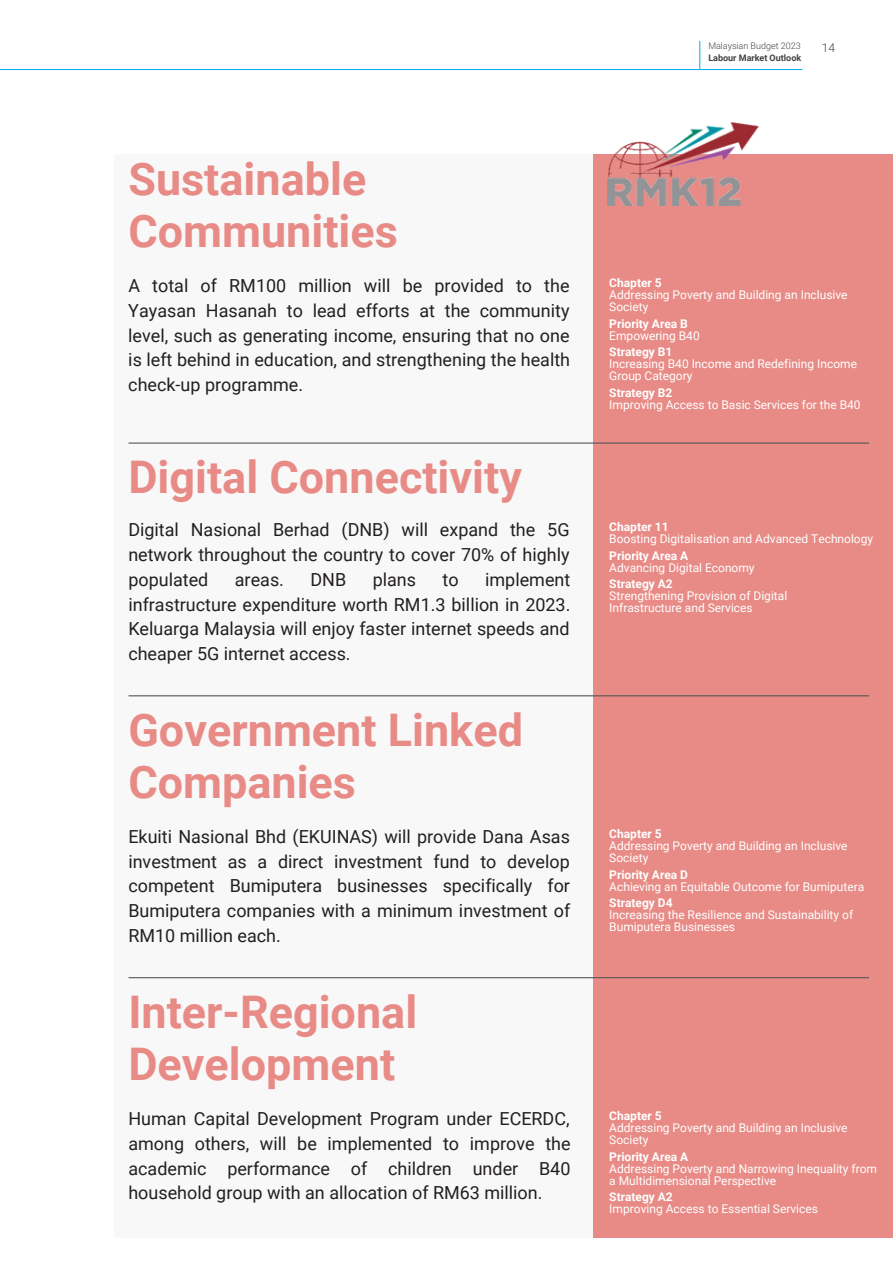
<style>
.page{position:relative;width:893px;height:1263px;background:#fff}
.page>*{position:absolute;margin:0;border:0;box-sizing:border-box;transform-origin:0 0}
.t1{font:700 45px/51.8px "Roboto";color:#e88b86}
.t2{font:18px/24.8px "Roboto";color:#231f20;text-align:justify}
.t3{font:12px/12px "Roboto";color:#fff}
.t4{font:700 12px/12px "Roboto";color:#fff}
.t5{font:300 12px "Roboto";color:#414243}
.t6{font:300 9px "Roboto";color:#414243}
.t7{font:700 9px "Roboto";color:#414243}
.s1{font-weight:700}
.s2{font-weight:400}
</style>
<div class="page">
<hr style="left:0;top:69px;width:802px;height:1px;background:#00aeef">
<svg style="left:699px;top:41px;width:1px;height:28px"></svg>
<div style="left:114px;top:154px;width:714px;height:1084px;background:#f8f8f8"></div>
<div style="left:594px;top:154px;width:299px;height:1084px;background:#e88b86"></div>
<img style="left:607px;top:122px;width:152px;height:83px">
<hr style="left:129px;top:442px;width:740px;height:2px;background:#555">
<hr style="left:129px;top:695px;width:740px;height:1px;background:#555">
<hr style="left:129px;top:977px;width:740px;height:1px;background:#555">
<p class="t6" style="left:708px;top:40px;width:94px">Malaysian Budget 2023</p>
<p class="t7" style="left:708px;top:52px;width:94px">Labour Market Outlook</p>
<p class="t5" style="left:822px;top:40px;width:15px">14</p>
<p class="t1" style="left:128px;top:152px;width:271px">Sustainable<br>Communities</p>
<p class="t2" style="left:128px;top:273px;width:443px">A total of RM100 million will be provided to the Yayasan Hasanah to lead efforts at the community level, such as generating income, ensuring that no one is left behind in education, and strengthening the health check-up programme.</p>
<p class="t1" style="left:128px;top:449px;width:395px">Digital Connectivity</p>
<p class="t2" style="left:128px;top:517px;width:443px">Digital Nasional Berhad (DNB) will expand the 5G network throughout the country to cover 70% of highly populated</p>
<p class="t2" style="left:128px;top:566px;width:444px;text-indent:357px">implement infrastructure expenditure worth RM1.3 billion in 2023.<br>Keluarga Malaysia will enjoy faster internet speeds and cheaper 5G internet access.</p>
<p class="t2" style="left:235px;top:566px;width:51px">areas.</p>
<p class="t2" style="left:310px;top:566px;width:37px">DNB</p>
<p class="t2" style="left:373px;top:566px;width:45px">plans</p>
<p class="t2" style="left:443px;top:566px;width:18px">to</p>
<p class="t1" style="left:128px;top:702px;width:396px">Government Linked<br>Companies</p>
<p class="t2" style="left:128px;top:823px;width:443px">Ekuiti Nasional Bhd (EKUINAS) will provide Dana Asas investment as a direct investment fund to develop competent Bumiputera businesses specifically for Bumiputera companies with a minimum investment of RM10 million each.</p>
<p class="t1" style="left:128px;top:985px;width:290px">Inter-Regional<br>Development</p>
<p class="t2" style="left:128px;top:1105px;width:444px">Human Capital Development Program under ECERDC, among others, will be implemented to improve the academic performance of children under B40 household group with an allocation of RM63 million.</p>
<p class="t3" style="left:609px;top:276px;width:240px"><span class="s1">Chapter 5<br></span>Addressing Poverty and Building an Inclusive<br>Society</p>
<p class="t4" style="left:609px;top:317px;width:92px">Priority Area B<br><span class="s2">Empowering B40</span></p>
<p class="t3" style="left:609px;top:345px;width:249px"><span class="s1">Strategy B1<br></span>Increasing B40 Income and Redefining Income<br>Group Category</p>
<p class="t3" style="left:609px;top:386px;width:253px"><span class="s1">Strategy B2<br></span>Improving Access to Basic Services for the B40</p>
<p class="t3" style="left:609px;top:521px;width:265px"><span class="s1">Chapter 11<br></span>Boosting Digitalisation and Advanced Technology</p>
<p class="t3" style="left:609px;top:549px;width:147px"><span class="s1">Priority Area A<br></span>Advancing Digital Economy</p>
<p class="t3" style="left:609px;top:578px;width:179px"><span class="s1">Strategy A2<br></span>Strengthening Provision of Digital<br>Infrastructure and Services</p>
<p class="t3" style="left:609px;top:827px;width:240px"><span class="s1">Chapter 5<br></span>Addressing Poverty and Building an Inclusive<br>Society</p>
<p class="t3" style="left:609px;top:868px;width:257px"><span class="s1">Priority Area D<br></span>Achieving an Equitable Outcome for Bumiputera</p>
<p class="t3" style="left:609px;top:896px;width:245px"><span class="s1">Strategy D4<br></span>Increasing the Resilience and Sustainability of<br>Bumiputera Businesses</p>
<p class="t3" style="left:609px;top:1109px;width:240px"><span class="s1">Chapter 5<br></span>Addressing Poverty and Building an Inclusive<br>Society</p>
<p class="t3" style="left:609px;top:1150px;width:269px"><span class="s1">Priority Area A<br></span>Addressing Poverty and Narrowing Inequality from a Multidimensional Perspective</p>
<p class="t3" style="left:609px;top:1190px;width:210px"><span class="s1">Strategy A2<br></span>Improving Access to Essential Services</p>
</div>
